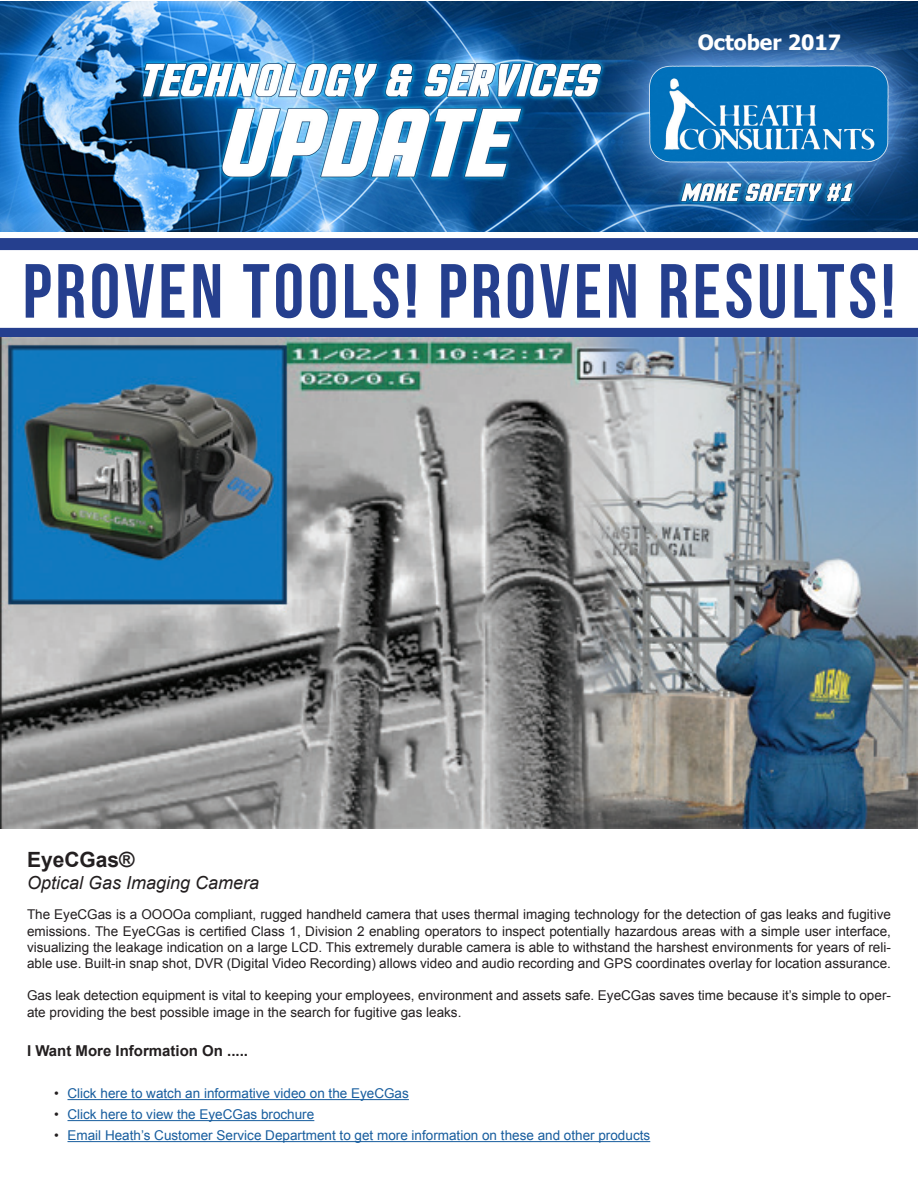
<style>
.page{position:relative;width:918px;height:1188px;background:#fff}
.page>*{position:absolute;margin:0;border:0;box-sizing:border-box;transform-origin:0 0}
.t1{font:76.5px "Bebas Neue";letter-spacing:.05em;color:#253f8e}
.t2{font:700 21px "Tahoma";color:#fff}
.t3{font:700 21px "Arial";color:#231f20}
.t4{font:italic 18px "Arial";color:#231f20}
.t5{font:700 15px "Arial";color:#231f20}
.t6{font:13.5px/16.2px "Arial";color:#231f20;text-align:justify}
.t7{font:13.5px "Arial";color:#175d9e}
.s1{color:#231f20}
</style>
<div class="page">
<img style="left:0;top:2px;width:918px;height:230px">
<div style="left:0;top:238px;width:918px;height:12px;background:#253f8e"></div>
<div style="left:0;top:328px;width:918px;height:12px;background:#253f8e"></div>
<hr style="left:68px;top:1099px;width:341px;height:1px;background:#175d9e">
<hr style="left:68px;top:1120px;width:246px;height:1px;background:#175d9e">
<hr style="left:68px;top:1141px;width:582px;height:1px;background:#175d9e">
<img style="left:0;top:337px;width:918px;height:492px">
<p class="t2" style="left:698px;top:28px;width:145px">October 2017</p>
<p class="t1" style="left:23px;top:249px;width:874px">PROVEN TOOLS! PROVEN RESULTS!</p>
<p class="t3" style="left:27px;top:846px;width:109px">EyeCGas®</p>
<p class="t4" style="left:27px;top:871px;width:234px">Optical Gas Imaging Camera</p>
<p class="t6" style="left:27px;top:907px;width:865px">The EyeCGas is a OOOOa compliant, rugged handheld camera that uses thermal imaging technology for the detection of gas leaks and fugitive emissions. The EyeCGas is certified Class 1, Division 2 enabling operators to inspect potentially hazardous areas with a simple user interface, visualizing the leakage indication on a large LCD. This extremely durable camera is able to withstand the harshest environments for years of reli&shy;able use. Built-in snap shot, DVR (Digital Video Recording) allows video and audio recording and GPS coordinates overlay for location assurance.</p>
<p class="t6" style="left:27px;top:988px;width:865px">Gas leak detection equipment is vital to keeping your employees, environment and assets safe. EyeCGas saves time because it’s simple to oper&shy;ate providing the best possible image in the search for fugitive gas leaks.</p>
<p class="t5" style="left:27px;top:1041px;width:223px">I Want More Information On .....</p>
<p class="t7" style="left:54px;top:1085px;width:356px"><span class="s1">•</span> Click here to watch an informative video on the EyeCGas</p>
<p class="t7" style="left:54px;top:1106px;width:262px"><span class="s1">•</span> Click here to view the EyeCGas brochure</p>
<p class="t7" style="left:54px;top:1127px;width:598px"><span class="s1">•</span> Email Heath’s Customer Service Department to get more information on these and other products</p>
</div>
